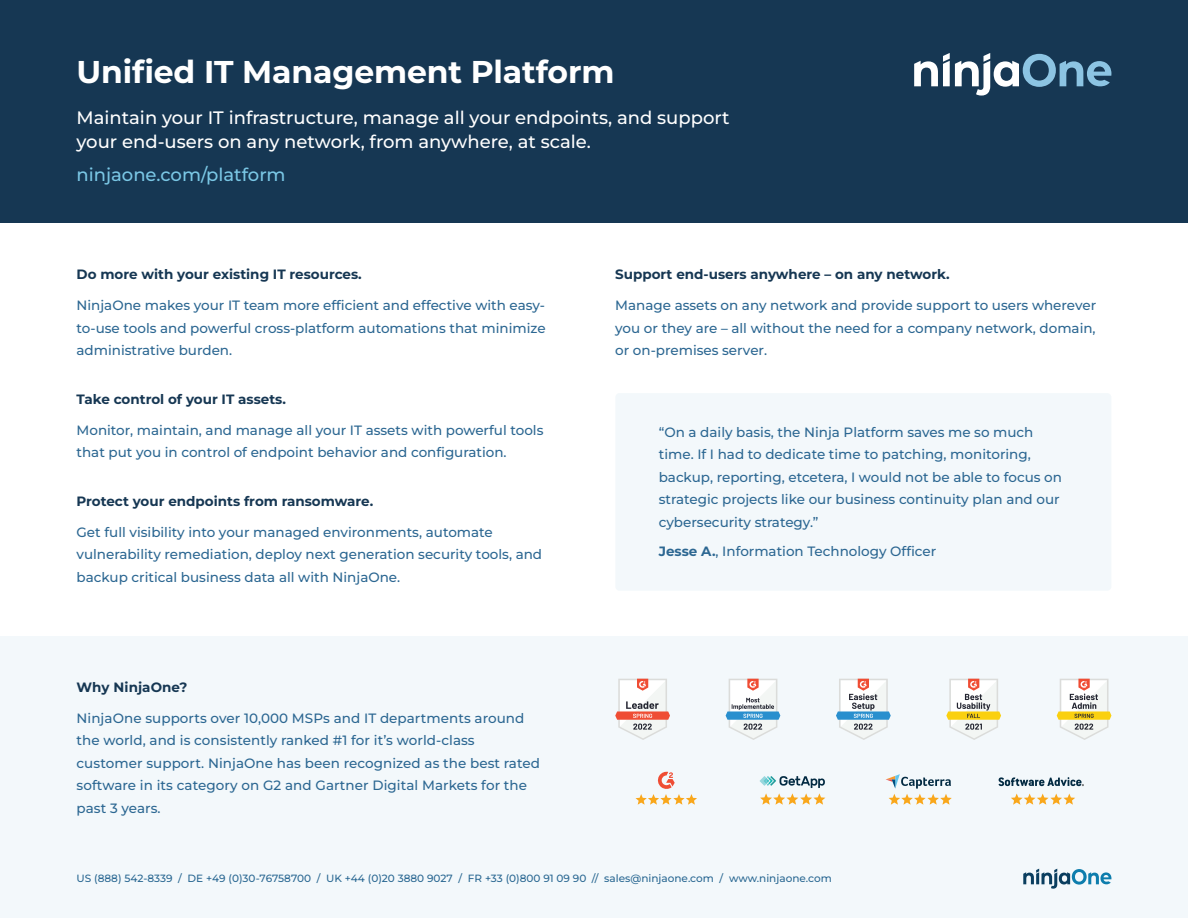
<style>
.page{position:relative;width:1188px;height:918px;background:#fff}
.page>*{position:absolute;margin:0;border:0;box-sizing:border-box;transform-origin:0 0}
.Body{font:700 31.5px "Montserrat";letter-spacing:-.005em;color:#fff}
.Body-2{font:500 18px/24px "Montserrat";color:#fff}
.Body-3{font:500 18px "Montserrat";color:#7ac7e5}
.Body-4{font:500 13.5px/22.5px "Montserrat";color:#2c6792}
.BODY_TESTIMONIALS{font:500 13.5px/22.5px "Montserrat";color:#2c6792}
.Text_box_title{font:700 13.5px "Montserrat";color:#163753}
.t1{font:500 10.5px "Montserrat";color:#2c6792}
.s1{font-weight:700}
</style>
<div class="page">
<div style="left:0;top:0;width:1188px;height:222px;background:#163753"></div>
<svg style="left:914px;top:53px;width:197px;height:43px"></svg>
<div style="left:615px;top:393px;width:496px;height:198px;background:#f3f8fb;border-radius:4px"></div>
<div style="left:0;top:636px;width:1188px;height:282px;background:#f3f8fb"></div>
<svg style="left:726px;top:679px;width:54px;height:61px"></svg>
<svg style="left:946px;top:679px;width:55px;height:61px"></svg>
<svg style="left:615px;top:679px;width:55px;height:61px"></svg>
<svg style="left:836px;top:679px;width:55px;height:61px"></svg>
<svg style="left:1057px;top:679px;width:54px;height:61px"></svg>
<svg style="left:886px;top:774px;width:66px;height:31px"></svg>
<svg style="left:636px;top:771px;width:61px;height:34px"></svg>
<svg style="left:760px;top:776px;width:65px;height:29px"></svg>
<svg style="left:1011px;top:794px;width:64px;height:11px"></svg>
<svg style="left:999px;top:777px;width:85px;height:9px"></svg>
<p class="Body" style="left:77px;top:51px;width:539px">Unified IT Management Platform</p>
<p class="Body-2" style="left:77px;top:106px;width:655px">Maintain your IT infrastructure, manage all your endpoints, and support your end-users on any network, from anywhere, at scale.</p>
<p class="Body-3" style="left:77px;top:163px;width:211px">ninjaone.com/platform</p>
<p class="Text_box_title" style="left:77px;top:265px;width:287px">Do more with your existing IT resources.</p>
<p class="Body-4" style="left:77px;top:294px;width:471px;text-align:justify">NinjaOne makes your IT team more efficient and effective with easy&shy;to-use tools and powerful cross-platform automations that minimize administrative burden.</p>
<p class="Text_box_title" style="left:77px;top:390px;width:211px">Take control of your IT assets.</p>
<p class="Body-4" style="left:77px;top:418px;width:468px">Monitor, maintain, and manage all your IT assets with powerful tools that put you in control of endpoint behavior and configuration.</p>
<p class="Text_box_title" style="left:77px;top:492px;width:298px">Protect your endpoints from ransomware.</p>
<p class="Body-4" style="left:77px;top:520px;width:467px">Get full visibility into your managed environments, automate vulnerability remediation, deploy next generation security tools, and backup critical business data all with NinjaOne.</p>
<p class="Text_box_title" style="left:77px;top:678px;width:113px">Why NinjaOne?</p>
<p class="Body-4" style="left:77px;top:706px;width:465px">NinjaOne supports over 10,000 MSPs and IT departments around the world, and is consistently ranked #1 for it’s world-class customer support. NinjaOne has been recognized as the best rated software in its category on G2 and Gartner Digital Markets for the past 3 years.</p>
<p class="Text_box_title" style="left:615px;top:265px;width:336px">Support end-users anywhere – on any network.</p>
<p class="Body-4" style="left:615px;top:294px;width:482px;text-align:justify">Manage assets on any network and provide support to users wherever you or they are – all without the need for a company network, domain, or on-premises server.</p>
<p class="BODY_TESTIMONIALS" style="left:659px;top:420px;width:405px">“On a daily basis, the Ninja Platform saves me so much time. If I had to dedicate time to patching, monitoring, backup, reporting, etcetera, I would not be able to focus on strategic projects like our business continuity plan and our cybersecurity strategy.”</p>
<p class="BODY_TESTIMONIALS" style="left:659px;top:540px;width:279px"><span class="s1">Jesse A.</span>, Information Technology Officer</p>
<p class="t1" style="left:77px;top:871px;width:757px">US (888) 542-8339 / DE +49 (0)30-76758700 / UK +44 (0)20 3880 9027 / FR +33 (0)800 91 09 90 // sales@ninjaone.com / www.ninjaone.com</p>
</div>
